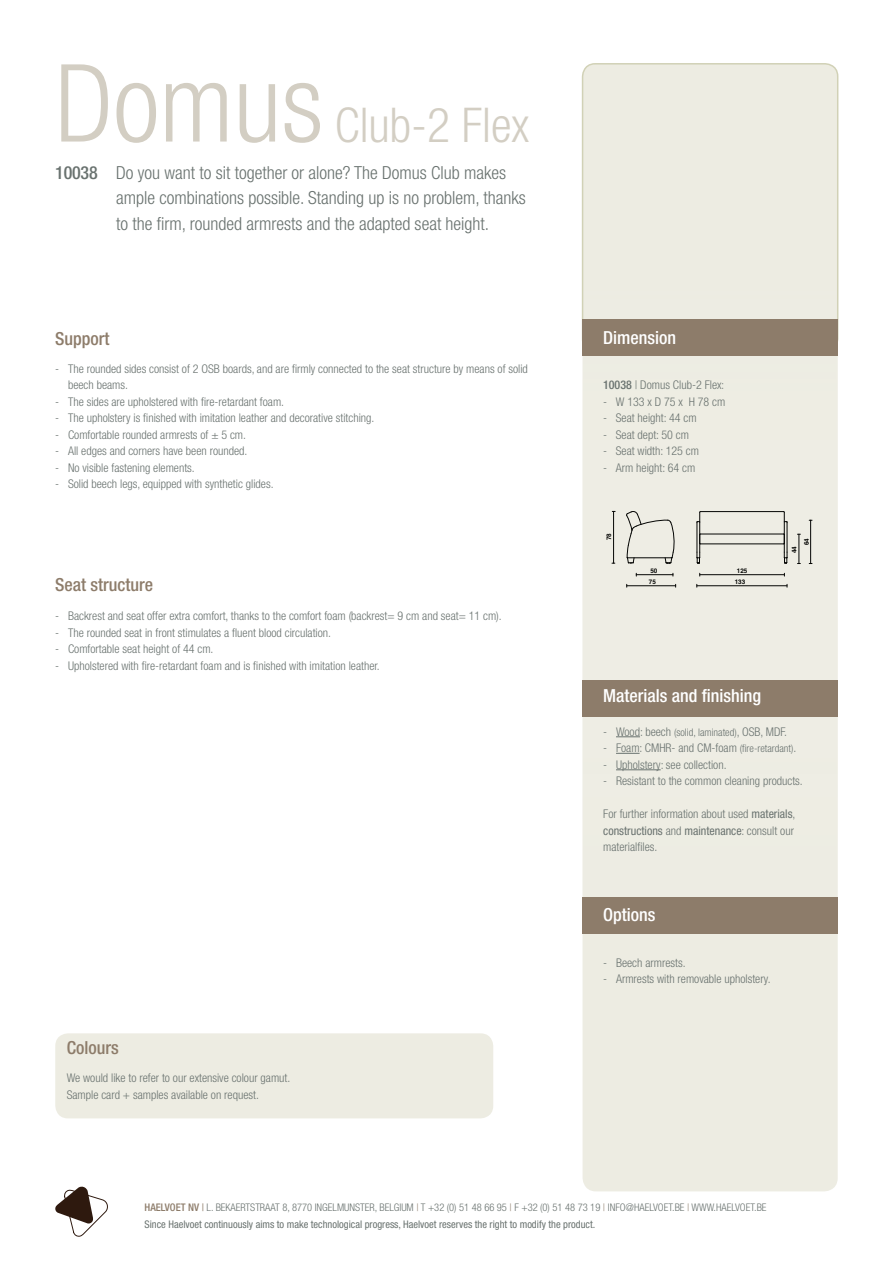
<style>
.page{position:relative;width:893px;height:1263px;background:#fff}
.page>*{position:absolute;margin:0;border:0;box-sizing:border-box;transform-origin:0 0}
.t1{font:300 condensed 108px "Helvetica Neue LT Std";color:#d3cec3}
.t2{font:300 condensed 48px "Helvetica Neue LT Std";color:#d3cec3}
.t3{font:300 condensed 18px/25.5px "Helvetica Neue LT Std";color:#69726f}
.t4{font:500 condensed 18px "Helvetica Neue LT Std";color:#fff}
.t5{font:500 condensed 18px "Helvetica Neue LT Std";color:#8d7c6a}
.t6{font:500 condensed 18px "Helvetica Neue LT Std";letter-spacing:-.01em;color:#69726f}
.t7{font:300 condensed 12px/16.5px "Helvetica Neue LT Std";color:#69726f}
.t8{font:300 condensed 10.5px "Helvetica Neue LT Std";color:#69726f}
.t9{font:condensed 10.5px "Helvetica Neue LT Std";color:#69726f}
.t10{font:700 6.3px/10.9px "Helvetica";color:#040503}
.s1{font-weight:500}
.s2{font-size:10.5px}
.s3{font-weight:400}
.s4{font-weight:500;color:#8d7c6a}
.s5{font-weight:400;color:#8d7c6a}
.s6{color:#8d7c6a}
</style>
<div class="page">
<div style="left:583px;top:214px;width:254px;height:977px;background:#edece2;border-radius:13px"></div>
<div style="left:55px;top:1033px;width:438px;height:85px;background:#edece2;border-radius:13px"></div>
<div style="left:583px;top:65px;width:254px;height:976px;background:#edece2;border-radius:13px"></div>
<div style="left:583px;top:897px;width:255px;height:36px;background:#8d7c6a"></div>
<div style="left:583px;top:680px;width:255px;height:36px;background:#8d7c6a"></div>
<svg style="left:55px;top:1187px;width:53px;height:49px"></svg>
<div style="left:582px;top:63px;width:256px;height:289px;border:2px solid #d1d1b6;border-radius:13px"></div>
<div style="left:583px;top:320px;width:255px;height:36px;background:#8d7c6a"></div>
<hr style="left:636px;top:574px;width:37px;height:1px;background:#040503">
<hr style="left:627px;top:585px;width:49px;height:1px;background:#040503">
<hr style="left:613px;top:511px;width:1px;height:52px;background:#040503">
<hr style="left:700px;top:574px;width:84px;height:1px;background:#040503">
<hr style="left:697px;top:585px;width:90px;height:1px;background:#040503">
<svg style="left:797px;top:534px;width:3px;height:30px"></svg>
<hr style="left:810px;top:520px;width:1px;height:43px;background:#040503">
<hr style="left:784px;top:512px;width:1px;height:40px;background:#040503">
<hr style="left:700px;top:544px;width:84px;height:1px;background:#040503">
<hr style="left:700px;top:534px;width:84px;height:1px;background:#040503">
<hr style="left:700px;top:511px;width:84px;height:1px;background:#040503">
<svg style="left:626px;top:511px;width:49px;height:53px"></svg>
<svg style="left:697px;top:511px;width:4px;height:53px"></svg>
<svg style="left:783px;top:521px;width:5px;height:43px"></svg>
<svg style="left:616px;top:736px;width:24px;height:1px"></svg>
<svg style="left:616px;top:753px;width:24px;height:1px"></svg>
<hr style="left:616px;top:769px;width:45px;height:1px;background:#69726f">
<h1 class="t1" style="left:55px;top:41px;width:270px">Domus</h1>
<h2 class="t2" style="left:335px;top:97px;width:196px">Club-2 Flex</h2>
<h3 class="t3" style="left:116px;top:159px;width:411px">Do you want to sit together or alone? The Domus Club makes ample combinations possible. Standing up is no problem, thanks to the firm, rounded armrests and the adapted seat height.</h3>
<h3 class="t6" style="left:55px;top:162px;width:44px">10038</h3>
<h3 class="t5" style="left:55px;top:327px;width:56px">Support</h3>
<p class="t7" style="left:68px;top:360px;width:461px;text-indent:-13px">- The rounded sides consist of 2 OSB boards, and are firmly connected to the seat structure by means of solid beech beams.</p>
<p class="t7" style="left:55px;top:393px;width:230px">- The sides are upholstered with fire-retardant foam.</p>
<p class="t7" style="left:55px;top:409px;width:321px">- The upholstery is finished with imitation leather and decorative stitching.</p>
<p class="t7" style="left:55px;top:426px;width:192px">- Comfortable rounded armrests of ± 5 cm.</p>
<p class="t7" style="left:55px;top:442px;width:194px">- All edges and corners have been rounded.</p>
<p class="t7" style="left:55px;top:459px;width:141px">- No visible fastening elements.</p>
<p class="t7" style="left:55px;top:475px;width:220px">- Solid beech legs, equipped with synthetic glides.</p>
<h3 class="t5" style="left:55px;top:574px;width:99px">Seat structure</h3>
<p class="t7" style="left:55px;top:607px;width:448px">- Backrest and seat offer extra comfort, thanks to the comfort foam (backrest= 9 cm and seat= 11 cm).</p>
<p class="t7" style="left:55px;top:624px;width:277px">- The rounded seat in front stimulates a fluent blood circulation.</p>
<p class="t7" style="left:55px;top:640px;width:160px">- Comfortable seat height of 44 cm.</p>
<p class="t7" style="left:55px;top:657px;width:326px">- Upholstered with fire-retardant foam and is finished with imitation leather.</p>
<h3 class="t5" style="left:67px;top:1037px;width:54px">Colours</h3>
<p class="t7" style="left:67px;top:1069px;width:225px">We would like to refer to our extensive colour gamut.<br>Sample card + samples available on request.</p>
<h3 class="t4" style="left:603px;top:327px;width:74px">Dimension</h3>
<p class="t7" style="left:603px;top:376px;width:123px"><span class="s1">10038</span> | Domus Club-2 Flex:</p>
<p class="t7" style="left:603px;top:393px;width:124px">- W 133 x D 75 x H 78 cm</p>
<p class="t7" style="left:603px;top:409px;width:95px">- Seat height: 44 cm</p>
<p class="t7" style="left:603px;top:426px;width:88px">- Seat dept: 50 cm</p>
<p class="t7" style="left:603px;top:442px;width:97px">- Seat width: 125 cm</p>
<p class="t7" style="left:603px;top:459px;width:94px">- Arm height: 64 cm</p>
<p class="t10" style="left:604px;top:540px;width:9px;rotate:-90deg">78</p>
<p class="t10" style="left:649px;top:566px;width:10px">50<br>75</p>
<p class="t10" style="left:735px;top:566px;width:14px;text-align:center">125<br>133</p>
<p class="t10" style="left:801px;top:545px;width:9px;rotate:-90deg">64</p>
<p class="t10" style="left:789px;top:553px;width:9px;rotate:-90deg">44</p>
<h3 class="t4" style="left:603px;top:685px;width:159px">Materials and finishing</h3>
<p class="t7" style="left:603px;top:723px;width:185px">- Wood: beech <span class="s2">(solid, laminated)</span>, OSB, MDF.</p>
<p class="t7" style="left:603px;top:739px;width:195px">- Foam: CMHR- and CM-foam <span class="s2">(fire-retardant)</span>.</p>
<p class="t7" style="left:603px;top:756px;width:125px">- Upholstery: see collection.</p>
<p class="t7" style="left:603px;top:772px;width:201px">- Resistant to the common cleaning products.</p>
<p class="t7" style="left:603px;top:805px;width:194px">For further information about used <span class="s3">materials</span>, <span class="s3">constructions</span> and <span class="s3">maintenance</span>: consult our materialfiles.</p>
<h3 class="t4" style="left:603px;top:904px;width:54px">Options</h3>
<p class="t7" style="left:603px;top:954px;width:84px">- Beech armrests.</p>
<p class="t7" style="left:603px;top:970px;width:169px">- Armrests with removable upholstery.</p>
<p class="t8" style="left:145px;top:1201px;width:623px"><span class="s4">HAELVOET NV</span> <span class="s5">|</span> L. BEKAERTSTRAAT 8, 8770 INGELMUNSTER, BELGIUM <span class="s6">|</span> T +32 (0) 51 48 66 95 <span class="s6">|</span> F +32 (0) 51 48 73 19 <span class="s6">|</span> INFO@HAELVOET.BE <span class="s6">|</span> WWW.HAELVOET.BE</p>
<p class="t9" style="left:145px;top:1218px;width:452px">Since Haelvoet continuously aims to make technological progress, Haelvoet reserves the right to modify the product.</p>
</div>
